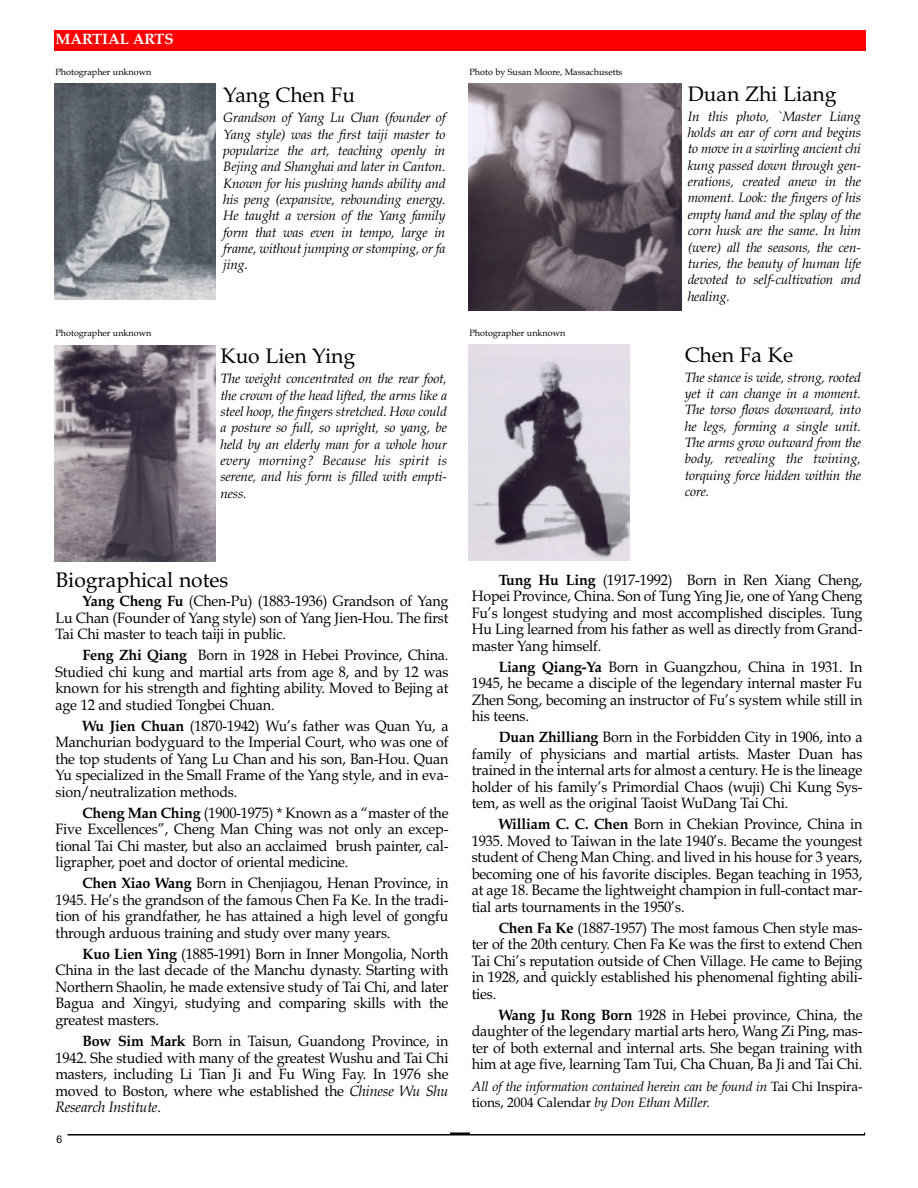
<style>
.page{position:relative;width:918px;height:1188px;background:#fff}
.page>*{position:absolute;margin:0;border:0;box-sizing:border-box;transform-origin:0 0}
.t1{font:21px "Book Antiqua";color:#000}
.t2{font:15px/16.5px "Book Antiqua";letter-spacing:-.01em;color:#000;text-align:justify;scale:.95 1}
.t3{font:700 15px "Book Antiqua";color:#fff}
.t4{font:italic 13.5px/16.4px "Book Antiqua";letter-spacing:-.01em;color:#000;text-align:justify}
.t5{font:10.5px "Arial";color:#000}
.t6{font:9px "Book Antiqua";color:#000}
.s1{font-weight:700}
.s2{font-style:italic}
.s3{font-style:normal}
</style>
<div class="page">
<div style="left:54px;top:30px;width:811px;height:21px;background:#f00"></div>
<svg style="left:68px;top:1132px;width:797px;height:4px;background:#3f3f3f"></svg>
<div style="left:54px;top:570px;width:396px;height:564px;background:#fff"></div>
<div style="left:470px;top:572px;width:394px;height:562px;background:#fff"></div>
<img style="left:54px;top:84px;width:162px;height:216px">
<img style="left:468px;top:345px;width:162px;height:216px">
<img style="left:54px;top:345px;width:162px;height:216px">
<img style="left:468px;top:83px;width:214px;height:227px">
<p class="t3" style="left:55px;top:33px;width:120px">MARTIAL ARTS</p>
<p class="t6" style="left:56px;top:68px;width:98px">Photographer unknown</p>
<p class="t6" style="left:470px;top:68px;width:154px">Photo by Susan Moore, Massachusetts</p>
<h1 class="t1" style="left:223px;top:87px;width:133px">Yang Chen Fu</h1>
<p class="t4" style="left:223px;top:111px;width:224px">Grandson of Yang Lu Chan (founder of Yang style) was the first taiji master to popularize the art, teaching openly in Bejing and Shanghai and later in Canton.<br>Known for his pushing hands ability and his peng (expansive, rebounding energy.<br>He taught a version of the Yang family form that was even in tempo, large in frame, without jumping or stomping, or fa jing.</p>
<p class="t6" style="left:56px;top:329px;width:98px">Photographer unknown</p>
<p class="t6" style="left:470px;top:329px;width:98px">Photographer unknown</p>
<h1 class="t1" style="left:220px;top:348px;width:136px">Kuo Lien Ying</h1>
<p class="t4" style="left:220px;top:372px;width:228px">The weight concentrated on the rear foot, the crown of the head lifted, the arms like a steel hoop, the fingers stretched. How could a posture so full, so upright, so yang, be held by an elderly man for a whole hour every morning? Because his spirit is serene, and his form is filled with empti&shy;ness.</p>
<h1 class="t1" style="left:688px;top:85px;width:150px">Duan Zhi Liang</h1>
<p class="t4" style="left:688px;top:110px;width:175px">In this photo, `Master Liang holds an ear of corn and begins to move in a swirling ancient chi kung passed down through gen&shy;erations, created anew in the moment. Look: the fingers of his empty hand and the splay of the corn husk are the same. In him (were) all the seasons, the cen&shy;turies, the beauty of human life devoted to self-cultivation and healing.</p>
<h1 class="t1" style="left:685px;top:346px;width:110px">Chen Fa Ke</h1>
<p class="t4" style="left:685px;top:371px;width:178px">The stance is wide, strong, rooted yet it can change in a moment.<br>The torso flows downward, into he legs, forming a single unit.<br>The arms grow outward from the body, revealing the twining, torquing force hidden within the core.</p>
<h1 class="t1" style="left:56px;top:571px;width:175px">Biographical notes</h1>
<p class="t2" style="left:55px;top:595px;width:415px;text-indent:27px"><span class="s1">Yang Cheng Fu</span> (Chen-Pu) (1883-1936) Grandson of Yang Lu Chan (Founder of Yang style) son of Yang Jien-Hou. The first Tai Chi master to teach taiji in public.</p>
<p class="t2" style="left:55px;top:649px;width:415px;text-indent:27px"><span class="s1">Feng Zhi Qiang</span> Born in 1928 in Hebei Province, China.<br>Studied chi kung and martial arts from age 8, and by 12 was known for his strength and fighting ability. Moved to Bejing at age 12 and studied Tongbei Chuan.</p>
<p class="t2" style="left:55px;top:719px;width:415px;text-indent:27px"><span class="s1">Wu Jien Chuan</span> (1870-1942) Wu’s father was Quan Yu, a Manchurian bodyguard to the Imperial Court, who was one of the top students of Yang Lu Chan and his son, Ban-Hou. Quan Yu specialized in the Small Frame of the Yang style, and in eva&shy;sion/neutralization methods.</p>
<p class="t2" style="left:55px;top:806px;width:415px;text-indent:27px"><span class="s1">Cheng Man Ching</span> (1900-1975) * Known as a “master of the Five Excellences”, Cheng Man Ching was not only an excep&shy;tional Tai Chi master, but also an acclaimed brush painter, cal&shy;ligrapher, poet and doctor of oriental medicine.</p>
<p class="t2" style="left:55px;top:877px;width:415px;text-indent:27px"><span class="s1">Chen Xiao Wang</span> Born in Chenjiagou, Henan Province, in 1945. He’s the grandson of the famous Chen Fa Ke. In the tradi&shy;tion of his grandfather, he has attained a high level of gongfu through arduous training and study over many years.</p>
<p class="t2" style="left:55px;top:947px;width:415px;text-indent:27px"><span class="s1">Kuo Lien Ying</span> (1885-1991) Born in Inner Mongolia, North China in the last decade of the Manchu dynasty. Starting with Northern Shaolin, he made extensive study of Tai Chi, and later Bagua and Xingyi, studying and comparing skills with the greatest masters.</p>
<p class="t2" style="left:55px;top:1034px;width:415px;text-indent:27px"><span class="s1">Bow Sim Mark</span> Born in Taisun, Guandong Province, in 1942. She studied with many of the greatest Wushu and Tai Chi masters, including Li Tian Ji and Fu Wing Fay. In 1976 she moved to Boston, where whe established the <span class="s2">Chinese Wu Shu Research Institute</span>.</p>
<p class="t5" style="left:57px;top:1136px;width:7px">6</p>
<p class="t2" style="left:472px;top:573px;width:413px;text-indent:27px"><span class="s1">Tung Hu Ling</span> (1917-1992) Born in Ren Xiang Cheng, Hopei Province, China. Son of Tung Ying Jie, one of Yang Cheng Fu’s longest studying and most accomplished disciples. Tung Hu Ling learned from his father as well as directly from Grand&shy;master Yang himself.</p>
<p class="t2" style="left:472px;top:660px;width:413px;text-indent:27px"><span class="s1">Liang Qiang-Ya</span> Born in Guangzhou, China in 1931. In 1945, he became a disciple of the legendary internal master Fu Zhen Song, becoming an instructor of Fu’s system while still in his teens.</p>
<p class="t2" style="left:472px;top:731px;width:413px;text-indent:27px"><span class="s1">Duan Zhilliang</span> Born in the Forbidden City in 1906, into a family of physicians and martial artists. Master Duan has trained in the internal arts for almost a century. He is the lineage holder of his family’s Primordial Chaos (wuji) Chi Kung Sys&shy;tem, as well as the original Taoist WuDang Tai Chi.</p>
<p class="t2" style="left:472px;top:818px;width:413px;text-indent:27px"><span class="s1">William C. C. Chen</span> Born in Chekian Province, China in 1935. Moved to Taiwan in the late 1940’s. Became the youngest student of Cheng Man Ching. and lived in his house for 3 years, becoming one of his favorite disciples. Began teaching in 1953, at age 18. Became the lightweight champion in full-contact mar&shy;tial arts tournaments in the 1950’s.</p>
<p class="t2" style="left:472px;top:921px;width:413px;text-indent:27px"><span class="s1">Chen Fa Ke</span> (1887-1957) The most famous Chen style mas&shy;ter of the 20th century. Chen Fa Ke was the first to extend Chen Tai Chi’s reputation outside of Chen Village. He came to Bejing in 1928, and quickly established his phenomenal fighting abili&shy;ties.</p>
<p class="t2" style="left:472px;top:1008px;width:413px;text-indent:27px"><span class="s1">Wang Ju Rong Born</span> 1928 in Hebei province, China, the daughter of the legendary martial arts hero, Wang Zi Ping, mas&shy;ter of both external and internal arts. She began training with him at age five, learning Tam Tui, Cha Chuan, Ba Ji and Tai Chi.</p>
<p class="t4" style="left:472px;top:1080px;width:392px">All of the information contained herein can be found in <span class="s3">Tai Chi Inspira&shy;tions, 2004 Calendar</span> by Don Ethan Miller.</p>
</div>
